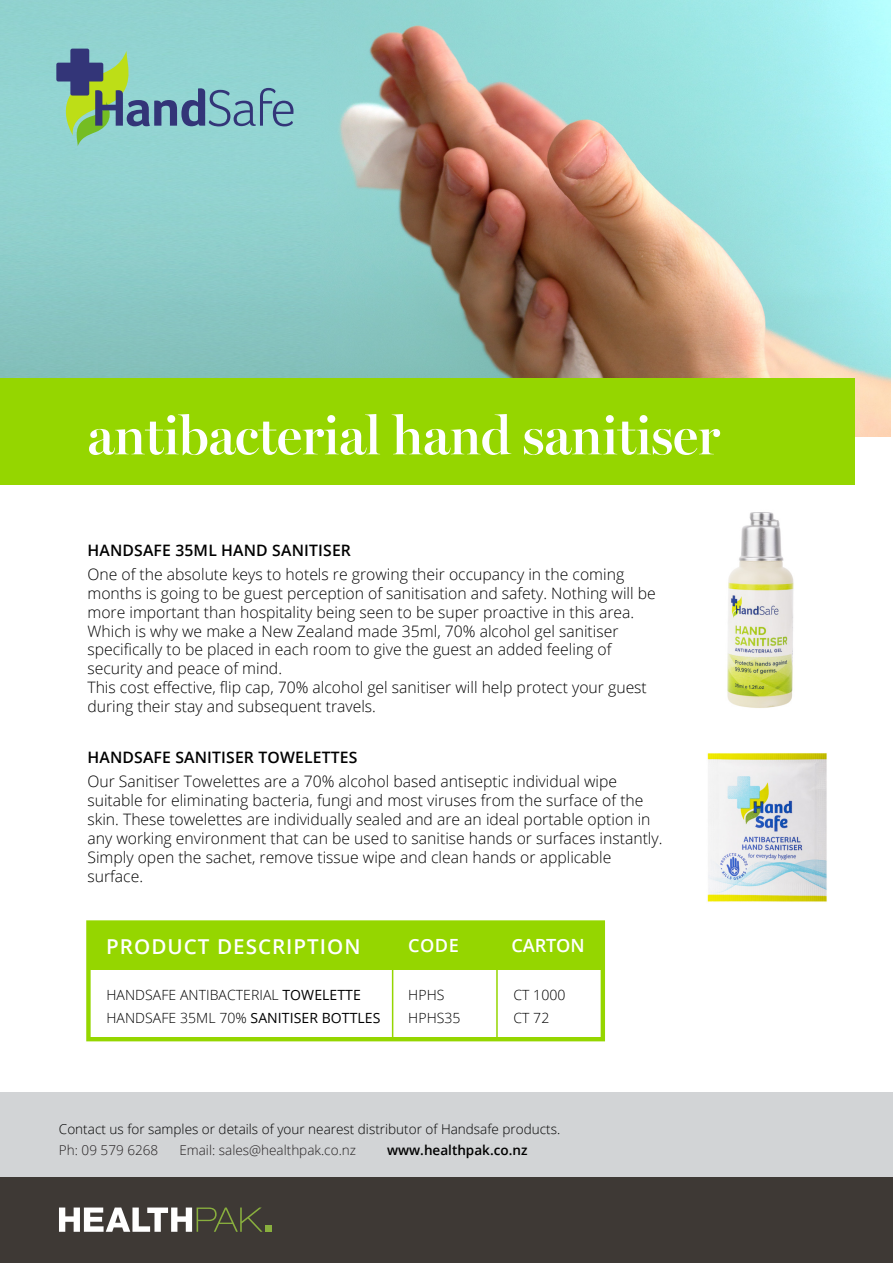
<style>
.page{position:relative;width:893px;height:1263px;background:#fff}
.page>*{position:absolute;margin:0;border:0;box-sizing:border-box;transform-origin:0 0}
.t1{font:600 54px "Miller Banner";letter-spacing:-.005em;color:#fff}
.t2{font:600 20.55px "Open Sans";letter-spacing:.05em;color:#fff}
.t3{font:600 18.15px "Open Sans";letter-spacing:-.01em;color:#fff}
.t4{font:300 15.75px/18.9px "Open Sans";color:#000}
.t5{font:600 15.75px "Open Sans";letter-spacing:.01em;color:#000}
.t6{font:300 14.1px "Open Sans";letter-spacing:.005em;color:#000}
.t7{font:14.1px "Open Sans";letter-spacing:.005em;color:#000}
.t8{font:300 13.5px "Open Sans";color:#000}
.t9{font:300 13.5px "Open Sans";color:#231f20}
.t10{font:600 13.5px "Open Sans";color:#000}
.s1{font-weight:400}
.s2{font-weight:300}
</style>
<div class="page">
<div style="left:0;top:1093px;width:893px;height:170px;background:#d2d4d6"></div>
<img style="left:0;top:0;width:890px;height:437px">
<img style="left:727px;top:512px;width:67px;height:196px">
<div style="left:0;top:1178px;width:893px;height:85px;background:#3e3935"></div>
<svg style="left:59px;top:1207px;width:204px;height:25px"></svg>
<div style="left:265px;top:1225px;width:7px;height:7px;background:#89af3e"></div>
<div style="left:0;top:379px;width:855px;height:106px;background:#95d600"></div>
<img style="left:707px;top:753px;width:120px;height:149px">
<svg style="left:54px;top:45px;width:239px;height:101px;background:#84b9b2"></svg>
<hr style="left:392px;top:969px;width:1px;height:69px;background:#95d600">
<hr style="left:496px;top:969px;width:2px;height:70px;background:#95d600">
<div style="left:86px;top:920px;width:519px;height:121px;border:4px solid #95d600"></div>
<div style="left:87px;top:923px;width:516px;height:47px;background:#95d600"></div>
<h1 class="t1" style="left:87px;top:403px;width:634px">antibacterial hand sanitiser</h1>
<p class="t5" style="left:87px;top:539px;width:265px">HANDSAFE 35ML HAND SANITISER</p>
<p class="t4" style="left:87px;top:564px;width:570px">One of the absolute keys to hotels re growing their occupancy in the coming months is going to be guest perception of sanitisation and safety. Nothing will be more important than hospitality being seen to be super proactive in this area.<br>Which is why we make a New Zealand made 35ml, 70% alcohol gel sanitiser specifically to be placed in each room to give the guest an added feeling of security and peace of mind.<br>This cost effective, flip cap, 70% alcohol gel sanitiser will help protect your guest during their stay and subsequent travels.</p>
<p class="t5" style="left:87px;top:747px;width:272px">HANDSAFE SANITISER TOWELETTES</p>
<p class="t4" style="left:87px;top:772px;width:576px">Our Sanitiser Towelettes are a 70% alcohol based antiseptic individual wipe suitable for eliminating bacteria, fungi and most viruses from the surface of the skin. These towelettes are individually sealed and are an ideal portable option in any working environment that can be used to sanitise hands or surfaces instantly.<br>Simply open the sachet, remove tissue wipe and clean hands or applicable surface.</p>
<p class="t3" style="left:408px;top:933px;width:52px">CODE</p>
<p class="t3" style="left:511px;top:933px;width:75px">CARTON</p>
<h2 class="t2" style="left:106px;top:932px;width:256px">PRODUCT DESCRIPTION</h2>
<p class="t6" style="left:106px;top:986px;width:256px">HANDSAFE ANTIBACTERIAL <span class="s1">TOWELETTE</span></p>
<p class="t6" style="left:408px;top:986px;width:38px">HPHS</p>
<p class="t6" style="left:513px;top:986px;width:54px">CT 1000</p>
<p class="t7" style="left:106px;top:1008px;width:275px"><span class="s2">HANDSAFE 35ML 70%</span> SANITISER BOTTLES</p>
<p class="t6" style="left:408px;top:1008px;width:54px">HPHS35</p>
<p class="t6" style="left:513px;top:1008px;width:37px">CT 72</p>
<p class="t8" style="left:59px;top:1120px;width:503px">Contact us for samples or details of your nearest distributor of Handsafe products.</p>
<p class="t9" style="left:59px;top:1141px;width:101px">Ph: 09 579 6268</p>
<p class="t9" style="left:179px;top:1141px;width:178px">Email: sales@healthpak.co.nz</p>
<p class="t10" style="left:387px;top:1141px;width:142px">www.healthpak.co.nz</p>
</div>
